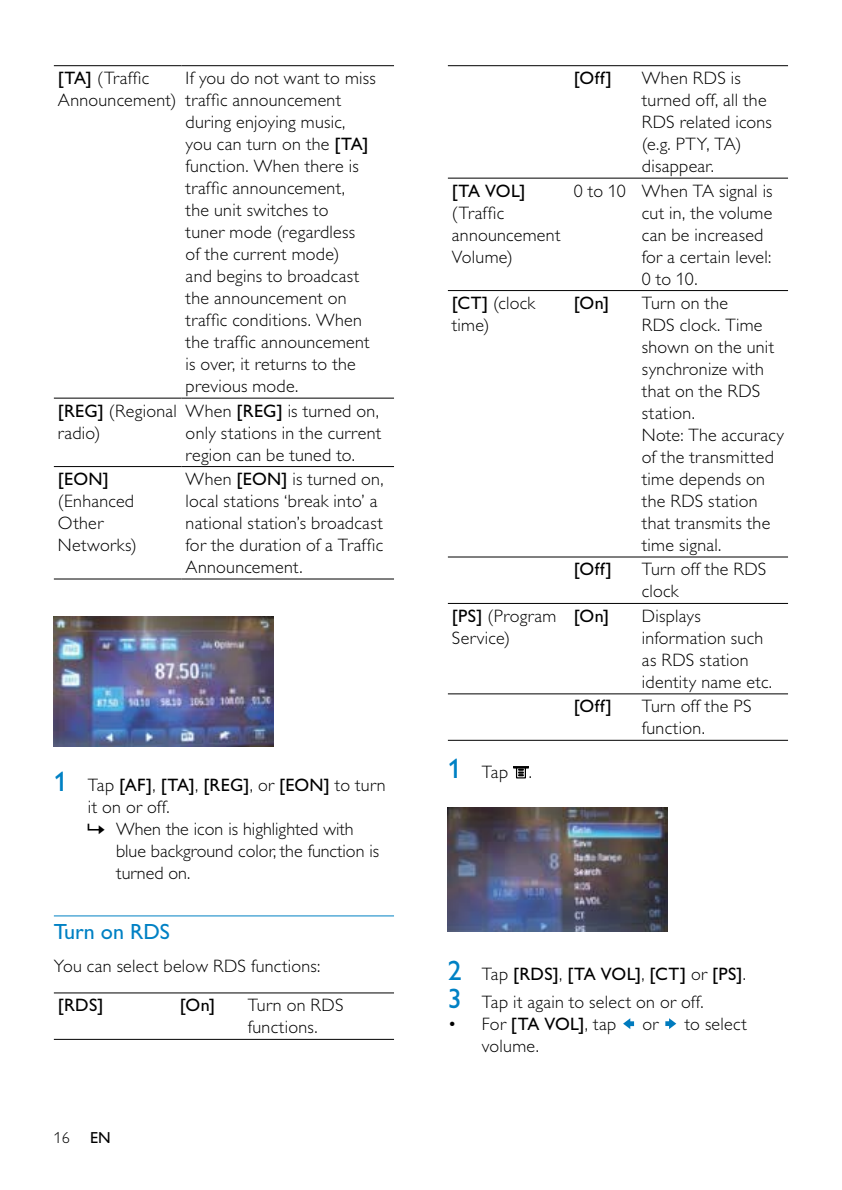
<style>
.page{position:relative;width:842px;height:1190px;background:#fff}
.page>*{position:absolute;margin:0;border:0;box-sizing:border-box;transform-origin:0 0}
.t1{font:22px "Gill Sans Alt One WGL";color:#0081c4}
.t2{font:18px/22px "Gill Sans Alt One WGL Light";letter-spacing:.015em;color:#000}
.t3{font:18px "Gill Sans Alt One WGL";letter-spacing:.02em;color:#000}
.t4{font:16px "Gill Sans Alt One WGL Light";color:#000}
.t5{font:16px "Gill Sans Alt One WGL";color:#000}
.s1{font-family:"Gill Sans Alt One WGL"}
.s2{font-size:28px;color:#0081c4}
.s3{font-family:"Gill Sans Alt One WGL Light"}
.s4{font-family:"Gill Sans Alt One WGL";font-size:28px;color:#0081c4}
</style>
<div class="page">
<hr style="left:448px;top:65px;width:340px;height:1px;background:#000">
<hr style="left:448px;top:178px;width:340px;height:1px;background:#000">
<hr style="left:448px;top:290px;width:340px;height:1px;background:#000">
<hr style="left:448px;top:557px;width:340px;height:1px;background:#000">
<hr style="left:448px;top:603px;width:340px;height:1px;background:#000">
<hr style="left:448px;top:693px;width:340px;height:1px;background:#000">
<hr style="left:448px;top:740px;width:340px;height:1px;background:#000">
<svg style="left:513px;top:766px;width:16px;height:12px"></svg>
<svg style="left:623px;top:1018px;width:11px;height:11px"></svg>
<svg style="left:665px;top:1018px;width:11px;height:11px"></svg>
<img style="left:448px;top:807px;width:220px;height:125px">
<hr style="left:54px;top:915px;width:340px;height:1px;background:#0081c4">
<hr style="left:54px;top:65px;width:128px;height:1px;background:#000">
<hr style="left:182px;top:65px;width:212px;height:1px;background:#000">
<hr style="left:54px;top:398px;width:128px;height:1px;background:#000">
<hr style="left:182px;top:398px;width:212px;height:1px;background:#000">
<hr style="left:54px;top:466px;width:128px;height:1px;background:#000">
<hr style="left:182px;top:466px;width:212px;height:1px;background:#000">
<hr style="left:54px;top:579px;width:128px;height:1px;background:#000">
<hr style="left:182px;top:579px;width:212px;height:1px;background:#000">
<hr style="left:54px;top:992px;width:340px;height:1px;background:#000">
<hr style="left:54px;top:1039px;width:340px;height:1px;background:#000">
<img style="left:54px;top:617px;width:220px;height:130px">
<p class="t2" style="left:58px;top:69px;width:120px"><span class="s1">[TA]</span> (Traffic<br>Announcement)</p>
<p class="t2" style="left:186px;top:69px;width:192px">If you do not want to miss traffic announcement during enjoying music, you can turn on the <span class="s1">[TA] </span>function. When there is traffic announcement,<br>the unit switches to<br>tuner mode (regardless<br>of the current mode)<br>and begins to broadcast the announcement on traffic conditions. When the traffic announcement is over, it returns to the previous mode.</p>
<p class="t2" style="left:58px;top:401px;width:120px"><span class="s1">[REG]</span> (Regional radio)</p>
<p class="t2" style="left:186px;top:401px;width:197px">When <span class="s1">[REG]</span> is turned on, only stations in the current region can be tuned to.</p>
<p class="t3" style="left:58px;top:473px;width:52px">[EON]</p>
<p class="t2" style="left:58px;top:492px;width:81px">(Enhanced<br>Other<br>Networks)</p>
<p class="t2" style="left:186px;top:470px;width:200px">When <span class="s1">[EON]</span> is turned on, local stations ‘break into’ a national station’s broadcast for the duration of a Traffic<br>Announcement.</p>
<p class="t3" style="left:54px;top:779px;width:333px"><span class="s2">1</span> <span class="s3">Tap</span> [AF]<span class="s3">,</span> [TA]<span class="s3">,</span> [REG]<span class="s3">, or</span> [EON] <span class="s3">to turn</span></p>
<p class="t2" style="left:116px;top:798px;width:265px;text-indent:-28px">it on or off.<br>When the icon is highlighted with blue background color, the function is turned on.</p>
<p class="t1" style="left:54px;top:924px;width:118px">Turn on RDS</p>
<p class="t2" style="left:54px;top:957px;width:268px">You can select below RDS functions:</p>
<p class="t3" style="left:58px;top:999px;width:47px">[RDS]</p>
<p class="t3" style="left:180px;top:999px;width:37px">[On]</p>
<p class="t2" style="left:248px;top:996px;width:97px">Turn on RDS functions.</p>
<p class="t4" style="left:54px;top:1133px;width:17px">16</p>
<p class="t5" style="left:90px;top:1133px;width:22px">EN</p>
<p class="t3" style="left:452px;top:184px;width:75px">[TA VOL]</p>
<p class="t2" style="left:452px;top:203px;width:110px">(Traffic announcement<br>Volume)</p>
<p class="t3" style="left:574px;top:72px;width:39px">[Off]</p>
<p class="t2" style="left:642px;top:69px;width:132px">When RDS is turned off, all the<br>RDS related icons (e.g. PTY, TA) disappear.</p>
<p class="t2" style="left:642px;top:181px;width:132px;text-indent:-68px">0 to 10 When TA signal is cut in, the volume can be increased for a certain level:<br>0 to 10.</p>
<p class="t2" style="left:452px;top:294px;width:85px"><span class="s1">[CT]</span> (clock time)</p>
<p class="t3" style="left:574px;top:297px;width:37px">[On]</p>
<p class="t2" style="left:642px;top:294px;width:144px">Turn on the<br>RDS clock. Time shown on the unit synchronize with that on the RDS station.<br>Note: The accuracy of the transmitted time depends on the RDS station that transmits the time signal.</p>
<p class="t3" style="left:574px;top:563px;width:39px">[Off]</p>
<p class="t2" style="left:642px;top:560px;width:126px">Turn off the RDS clock</p>
<p class="t2" style="left:452px;top:607px;width:106px"><span class="s1">[PS]</span> (Program<br>Service)</p>
<p class="t3" style="left:574px;top:610px;width:37px">[On]</p>
<p class="t2" style="left:642px;top:607px;width:132px">Displays information such as RDS station identity name etc.</p>
<p class="t3" style="left:574px;top:700px;width:39px">[Off]</p>
<p class="t2" style="left:642px;top:697px;width:111px">Turn off the PS function.</p>
<p class="t2" style="left:448px;top:763px;width:86px"><span class="s4">1</span> Tap .</p>
<p class="t3" style="left:448px;top:968px;width:300px"><span class="s2">2</span> <span class="s3">Tap</span> [RDS]<span class="s3">,</span> [TA VOL]<span class="s3">,</span> [CT] <span class="s3">or</span> [PS]<span class="s3">.</span></p>
<p class="t2" style="left:448px;top:993px;width:257px"><span class="s4">3</span> Tap it again to select on or off.</p>
<p class="t2" style="left:448px;top:1015px;width:170px">• For <span class="s1">[TA VOL]</span>, tap</p>
<p class="t2" style="left:643px;top:1015px;width:18px">or</p>
<p class="t2" style="left:685px;top:1015px;width:64px">to select</p>
<p class="t2" style="left:482px;top:1037px;width:59px">volume.</p>
</div>
